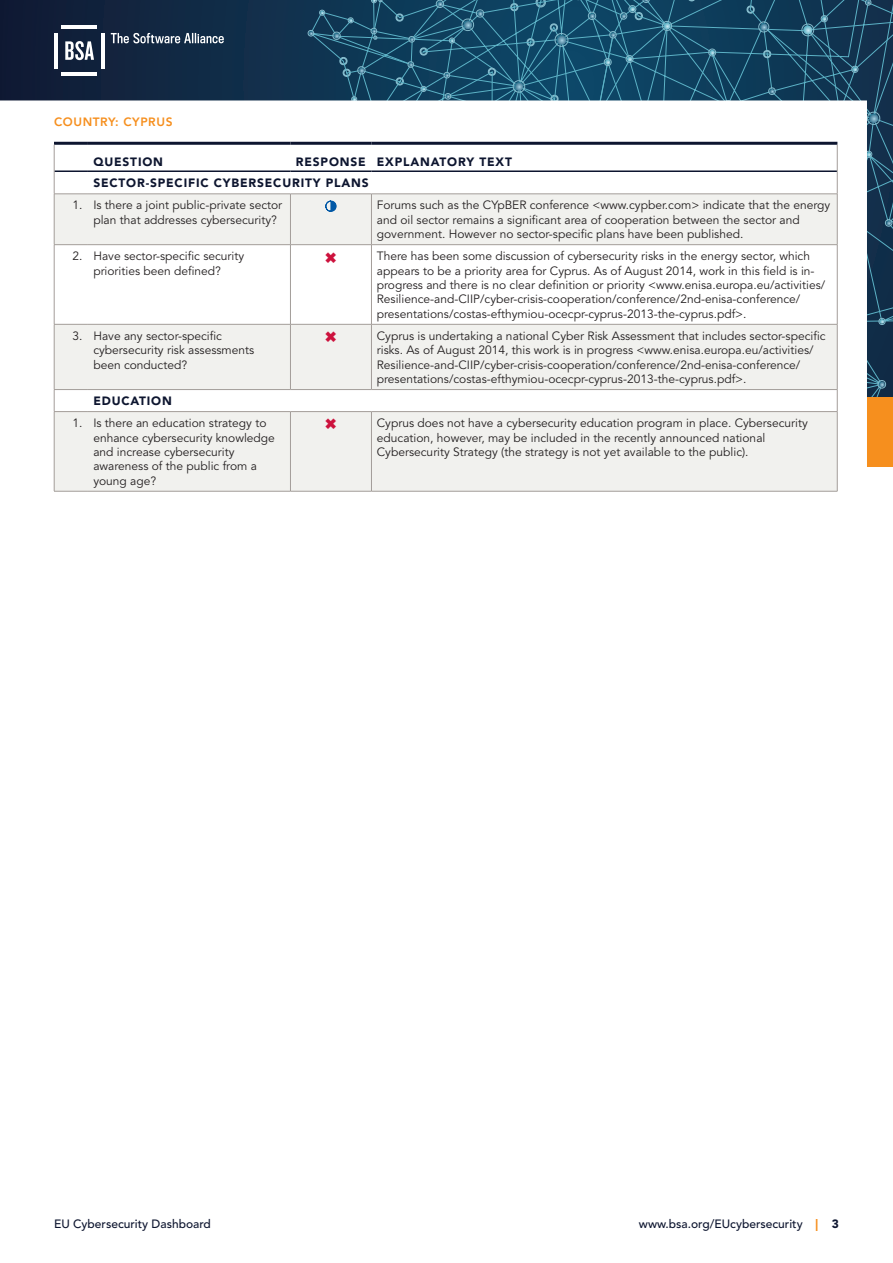
<style>
.page{position:relative;width:893px;height:1263px;background:#fff}
.page>*{position:absolute;margin:0;border:0;box-sizing:border-box;transform-origin:0 0}
.t1{font:12px/14.4px "Avenir LT Std";color:#231f20}
.t2{font:900 12px/21.5px "Avenir LT Std";letter-spacing:.07em;color:#0d152f}
.t3{font:500 12px "Avenir LT Std";color:#0d152f}
.t4{font:800 12px "Avenir LT Std";letter-spacing:.05em;color:#f68f1e}
.s1{font-weight:900;color:#f68f1e}
.s2{font-weight:900}
</style>
<div class="page">
<div style="left:858px;top:397px;width:35px;height:70px;background:#f68f1e"></div>
<hr style="left:54px;top:491px;width:34px;height:1px;background:#a39d99">
<hr style="left:88px;top:491px;width:202px;height:1px;background:#a39d99">
<hr style="left:290px;top:491px;width:81px;height:1px;background:#a39d99">
<hr style="left:371px;top:491px;width:466px;height:1px;background:#a39d99">
<svg style="left:54px;top:0;width:838px;height:491px"></svg>
<p class="t4" style="left:54px;top:115px;width:88px">COUNTRY: CYPRUS</p>
<p class="t2" style="left:93px;top:151px;width:420px;text-indent:203px">RESPONSE EXPLANATORY TEXT<br>SECTOR-SPECIFIC CYBERSECURITY PLANS</p>
<p class="t1" style="left:93px;top:198px;width:190px;text-indent:-21px">1. Is there a joint public-private sector plan that addresses cybersecurity?</p>
<p class="t1" style="left:377px;top:198px;width:455px">Forums such as the CYpBER conference &lt;www.cypber.com&gt; indicate that the energy and oil sector remains a significant area of cooperation between the sector and government. However no sector-specific plans have been published.</p>
<p class="t1" style="left:73px;top:249px;width:173px;text-align:center">2. Have sector-specific security priorities been defined?</p>
<p class="t1" style="left:377px;top:249px;width:450px">There has been some discussion of cybersecurity risks in the energy sector, which appears to be a priority area for Cyprus. As of August 2014, work in this field is in&shy;progress and there is no clear definition or priority &lt;www.enisa.europa.eu/activities/ Resilience-and-CIIP/cyber-crisis-cooperation/conference/2nd-enisa-conference/ presentations/costas-efthymiou-ocecpr-cyprus-2013-the-cyprus.pdf&gt;.</p>
<p class="t1" style="left:93px;top:329px;width:162px;text-indent:-21px">3. Have any sector-specific cybersecurity risk assessments been conducted?</p>
<p class="t1" style="left:377px;top:329px;width:450px">Cyprus is undertaking a national Cyber Risk Assessment that includes sector-specific risks. As of August 2014, this work is in progress &lt;www.enisa.europa.eu/activities/ Resilience-and-CIIP/cyber-crisis-cooperation/conference/2nd-enisa-conference/ presentations/costas-efthymiou-ocecpr-cyprus-2013-the-cyprus.pdf&gt;.</p>
<p class="t2" style="left:93px;top:390px;width:80px">EDUCATION</p>
<p class="t1" style="left:93px;top:416px;width:183px;text-indent:-21px">1. Is there an education strategy to enhance cybersecurity knowledge and increase cybersecurity awareness of the public from a young age?</p>
<p class="t1" style="left:377px;top:416px;width:432px">Cyprus does not have a cybersecurity education program in place. Cybersecurity education, however, may be included in the recently announced national<br>Cybersecurity Strategy (the strategy is not yet available to the public).</p>
<p class="t2" style="left:93px;top:151px;width:71px">QUESTION</p>
<p class="t3" style="left:54px;top:1216px;width:158px">EU Cybersecurity Dashboard</p>
<p class="t3" style="left:639px;top:1216px;width:202px">www.bsa.org/EUcybersecurity <span class="s1">|</span> <span class="s2">3</span></p>
</div>
